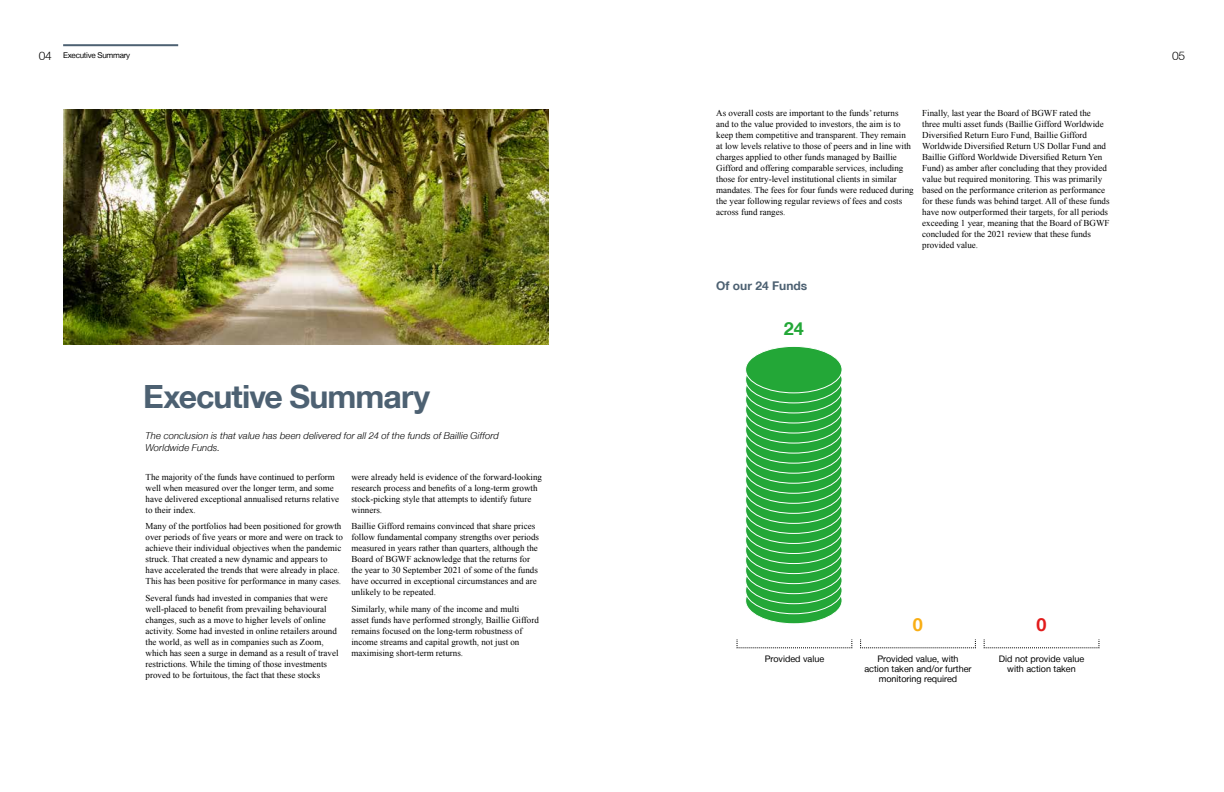
<style>
.page{position:relative;width:1224px;height:792px;background:#fff}
.page>*{position:absolute;margin:0;border:0;box-sizing:border-box;transform-origin:0 0}
.t1{font:700 32px "Helvetica Neue LT";letter-spacing:-.03em;color:#4d6172}
.t2{font:700 18px "Helvetica Neue LT";color:#23a737}
.t3{font:700 18px "Helvetica Neue LT";color:#f9ae14}
.t4{font:700 18px "Helvetica Neue LT";color:#e21c1c}
.t5{font:700 12px "Helvetica Neue LT";color:#4d6172}
.t6{font:300 12px "Helvetica Neue LT";color:#000}
.t7{font:italic 300 9.5px/12px "Helvetica Neue LT";letter-spacing:.01em;color:#000}
.t8{font:9px/11px "Times New Roman";color:#000}
.t9{font:9px/10px "Helvetica Neue LT";color:#000;text-align:center}
.t10{font:8px "Helvetica Neue LT";letter-spacing:-.03em;color:#000}
</style>
<div class="page">
<img style="left:63px;top:110px;width:486px;height:235px">
<hr style="left:63px;top:44px;width:115px;height:2px;background:#4d6172">
<svg style="left:746px;top:577px;width:96px;height:47px"></svg>
<svg style="left:746px;top:567px;width:96px;height:47px"></svg>
<svg style="left:746px;top:557px;width:96px;height:47px"></svg>
<svg style="left:746px;top:547px;width:96px;height:47px"></svg>
<svg style="left:746px;top:537px;width:96px;height:47px"></svg>
<svg style="left:746px;top:527px;width:96px;height:47px"></svg>
<svg style="left:746px;top:517px;width:96px;height:47px"></svg>
<svg style="left:746px;top:507px;width:96px;height:47px"></svg>
<svg style="left:746px;top:497px;width:96px;height:46px"></svg>
<svg style="left:746px;top:487px;width:96px;height:46px"></svg>
<svg style="left:746px;top:477px;width:96px;height:46px"></svg>
<svg style="left:746px;top:467px;width:96px;height:46px"></svg>
<svg style="left:746px;top:457px;width:96px;height:46px"></svg>
<svg style="left:746px;top:447px;width:96px;height:46px"></svg>
<svg style="left:746px;top:437px;width:96px;height:46px"></svg>
<svg style="left:746px;top:427px;width:96px;height:46px"></svg>
<svg style="left:746px;top:417px;width:96px;height:46px"></svg>
<svg style="left:746px;top:407px;width:96px;height:46px"></svg>
<svg style="left:746px;top:397px;width:96px;height:46px"></svg>
<svg style="left:746px;top:387px;width:96px;height:46px"></svg>
<svg style="left:746px;top:377px;width:96px;height:46px"></svg>
<svg style="left:746px;top:366px;width:96px;height:47px"></svg>
<svg style="left:746px;top:356px;width:96px;height:47px"></svg>
<div style="left:746px;top:346px;width:96px;height:47px;background:#23a737;border-radius:50%"></div>
<div style="left:745px;top:346px;width:98px;height:47px;border:1px solid #fff;border-radius:50%"></div>
<svg style="left:737px;top:639px;width:116px;height:10px"></svg>
<svg style="left:860px;top:639px;width:116px;height:10px"></svg>
<svg style="left:984px;top:639px;width:116px;height:10px"></svg>
<p class="t10" style="left:63px;top:50px;width:69px">Executive Summary</p>
<h3 class="t6" style="left:39px;top:49px;width:14px">04</h3>
<h3 class="t6" style="left:1172px;top:49px;width:14px">05</h3>
<p class="t8" style="left:716px;top:107px;width:199px">As overall costs are important to the funds’ returns and to the value provided to investors, the aim is to keep them competitive and transparent. They remain at low levels relative to those of peers and in line with charges applied to other funds managed by Baillie Gifford and offering comparable services, including those for entry-level institutional clients in similar mandates. The fees for four funds were reduced during the year following regular reviews of fees and costs across fund ranges.</p>
<p class="t8" style="left:922px;top:107px;width:189px">Finally, last year the Board of BGWF rated the three multi asset funds (Baillie Gifford Worldwide Diversified Return Euro Fund, Baillie Gifford Worldwide Diversified Return US Dollar Fund and Baillie Gifford Worldwide Diversified Return Yen Fund) as amber after concluding that they provided value but required monitoring. This was primarily based on the performance criterion as performance for these funds was behind target. All of these funds have now outperformed their targets, for all periods exceeding 1 year, meaning that the Board of BGWF concluded for the 2021 review that these funds provided value.</p>
<h3 class="t5" style="left:716px;top:279px;width:92px">Of our 24 Funds</h3>
<h1 class="t1" style="left:143px;top:377px;width:288px">Executive Summary</h1>
<p class="t7" style="left:146px;top:429px;width:355px">The conclusion is that value has been delivered for all 24 of the funds of Baillie Gifford<br>Worldwide Funds.</p>
<p class="t8" style="left:146px;top:471px;width:195px">The majority of the funds have continued to perform well when measured over the longer term, and some have delivered exceptional annualised returns relative to their index.</p>
<p class="t8" style="left:146px;top:521px;width:199px">Many of the portfolios had been positioned for growth over periods of five years or more and were on track to achieve their individual objectives when the pandemic struck. That created a new dynamic and appears to have accelerated the trends that were already in place.<br>This has been positive for performance in many cases.</p>
<p class="t8" style="left:146px;top:592px;width:195px">Several funds had invested in companies that were well-placed to benefit from prevailing behavioural changes, such as a move to higher levels of online activity. Some had invested in online retailers around the world, as well as in companies such as Zoom, which has seen a surge in demand as a result of travel restrictions. While the timing of those investments proved to be fortuitous, the fact that these stocks</p>
<p class="t8" style="left:351px;top:471px;width:192px">were already held is evidence of the forward-looking research process and benefits of a long-term growth stock-picking style that attempts to identify future winners.</p>
<p class="t8" style="left:351px;top:521px;width:189px">Baillie Gifford remains convinced that share prices follow fundamental company strengths over periods measured in years rather than quarters, although the Board of BGWF acknowledge that the returns for the year to 30 September 2021 of some of the funds have occurred in exceptional circumstances and are unlikely to be repeated.</p>
<p class="t8" style="left:351px;top:603px;width:189px">Similarly, while many of the income and multi asset funds have performed strongly, Baillie Gifford remains focused on the long-term robustness of income streams and capital growth, not just on maximising short-term returns.</p>
<h2 class="t2" style="left:784px;top:317px;width:22px">24</h2>
<p class="t9" style="left:765px;top:654px;width:61px">Provided value</p>
<h2 class="t3" style="left:913px;top:614px;width:12px">0</h2>
<h2 class="t4" style="left:1037px;top:614px;width:12px">0</h2>
<p class="t9" style="left:864px;top:654px;width:109px">Provided value, with action taken and/or further monitoring required</p>
<p class="t9" style="left:999px;top:654px;width:87px">Did not provide value with action taken</p>
</div>
